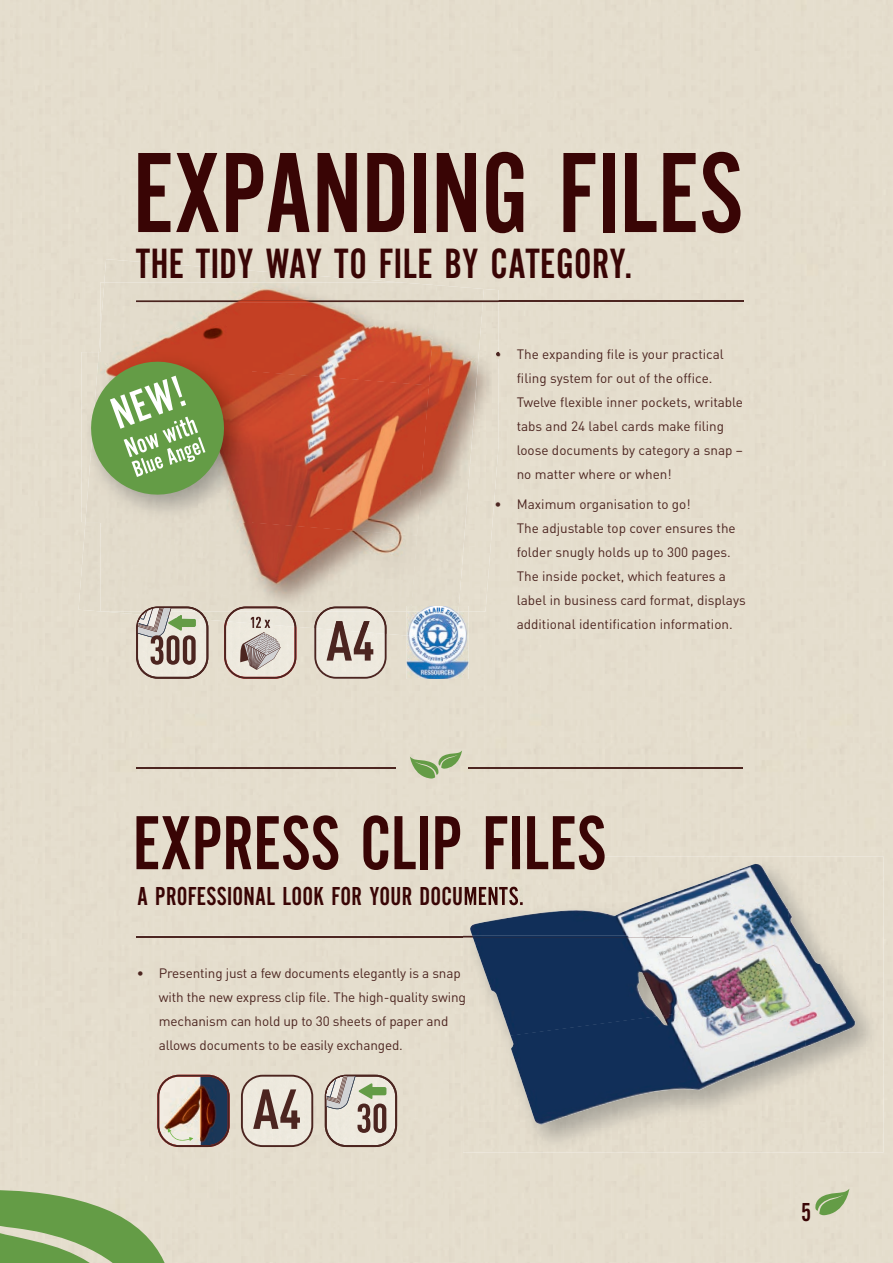
<style>
.page{position:relative;width:893px;height:1263px;background:#fff}
.page>*{position:absolute;margin:0;border:0;box-sizing:border-box;transform-origin:0 0}
.t1{font:118.5px "Alternate Gothic EF No Two";color:#390505}
.t2{font:79.5px "Alternate Gothic EF No Two";color:#390505}
.t3{font:44.1px "Alternate Gothic EF No Two";letter-spacing:.01em;color:#390505}
.t4{font:27px "Alternate Gothic EF No Two";letter-spacing:.01em;color:#390505}
.t5{font:13.5px/24px "DIN";color:#4c2520}
</style>
<div class="page">
<div style="left:13px;top:0;width:880px;height:1263px;background:#e5dece"></div>
<hr style="left:137px;top:767px;width:259px;height:2px;background:#4c2520">
<hr style="left:468px;top:767px;width:275px;height:2px;background:#4c2520">
<svg style="left:410px;top:750px;width:52px;height:28px"></svg>
<hr style="left:136px;top:301px;width:608px;height:1px;background:#4c2520">
<hr style="left:136px;top:936px;width:556px;height:1px;background:#4c2520">
<img style="left:437px;top:282px;width:62px;height:329px">
<svg style="left:484px;top:301px;width:15px;height:1px"></svg>
<svg style="left:496px;top:352px;width:3px;height:7px"></svg>
<div style="left:104px;top:259px;width:297px;height:23px;background:#e3dccc"></div>
<img style="left:79px;top:522px;width:332px;height:89px">
<img style="left:296px;top:611px;width:111px;height:24px">
<svg style="left:314px;top:606px;width:73px;height:73px;background:#c5b9af"></svg>
<img style="left:102px;top:611px;width:122px;height:10px">
<svg style="left:224px;top:606px;width:72px;height:73px;background:#cec3ba"></svg>
<img style="left:100px;top:282px;width:337px;height:89px">
<img style="left:411px;top:285px;width:73px;height:321px">
<img style="left:242px;top:371px;width:187px;height:165px">
<img style="left:136px;top:301px;width:347px;height:1px">
<img style="left:322px;top:606px;width:57px;height:5px">
<svg style="left:136px;top:606px;width:72px;height:73px;background:#b9afa3"></svg>
<img style="left:232px;top:606px;width:57px;height:5px">
<img style="left:463px;top:856px;width:420px;height:296px">
<svg style="left:463px;top:993px;width:3px;height:12px"></svg>
<img style="left:463px;top:856px;width:142px;height:14px">
<img style="left:463px;top:887px;width:7px;height:18px">
<img style="left:470px;top:873px;width:259px;height:163px">
<img style="left:729px;top:864px;width:77px;height:203px">
<img style="left:787px;top:909px;width:68px;height:138px">
<img style="left:510px;top:1004px;width:245px;height:120px">
<img style="left:472px;top:936px;width:220px;height:1px">
<svg style="left:815px;top:1188px;width:34px;height:27px"></svg>
<svg style="left:0;top:1161px;width:175px;height:102px;background:#abc091"></svg>
<svg style="left:325px;top:1075px;width:72px;height:72px;background:#c2baad"></svg>
<svg style="left:241px;top:1075px;width:72px;height:72px;background:#c4b7ad"></svg>
<svg style="left:157px;top:1075px;width:73px;height:72px;background:#94827e"></svg>
<img style="left:407px;top:611px;width:61px;height:68px">
<svg style="left:459px;top:606px;width:9px;height:5px"></svg>
<img style="left:407px;top:606px;width:52px;height:33px">
<img style="left:82px;top:352px;width:3px;height:170px">
<img style="left:85px;top:352px;width:166px;height:170px">
<svg style="left:83px;top:332px;width:150px;height:171px;background:#a1a373"></svg>
<h1 class="t1" style="left:133px;top:132px;width:612px">EXPANDING FILES</h1>
<h3 class="t3" style="left:136px;top:240px;width:498px">THE TIDY WAY TO FILE BY CATEGORY.</h3>
<p class="t5" style="left:517px;top:341px;width:228px;text-indent:-22px">• The expanding file is your practical filing system for out of the office.<br>Twelve flexible inner pockets, writable tabs and 24 label cards make filing loose documents by category a snap – no matter where or when!</p>
<p class="t5" style="left:517px;top:491px;width:231px;text-indent:-22px">• Maximum organisation to go!<br>The adjustable top cover ensures the folder snugly holds up to 300 pages.<br>The inside pocket, which features a label in business card format, displays additional identification information.</p>
<h2 class="t2" style="left:133px;top:802px;width:475px">EXPRESS CLIP FILES</h2>
<h3 class="t4" style="left:137px;top:882px;width:388px">A PROFESSIONAL LOOK FOR YOUR DOCUMENTS.</h3>
<p class="t5" style="left:159px;top:961px;width:309px;text-indent:-22px">• Presenting just a few documents elegantly is a snap with the new express clip file. The high-quality swing mechanism can hold up to 30 sheets of paper and allows documents to be easily exchanged.</p>
<h3 class="t4" style="left:801px;top:1198px;width:12px">5</h3>
</div>
